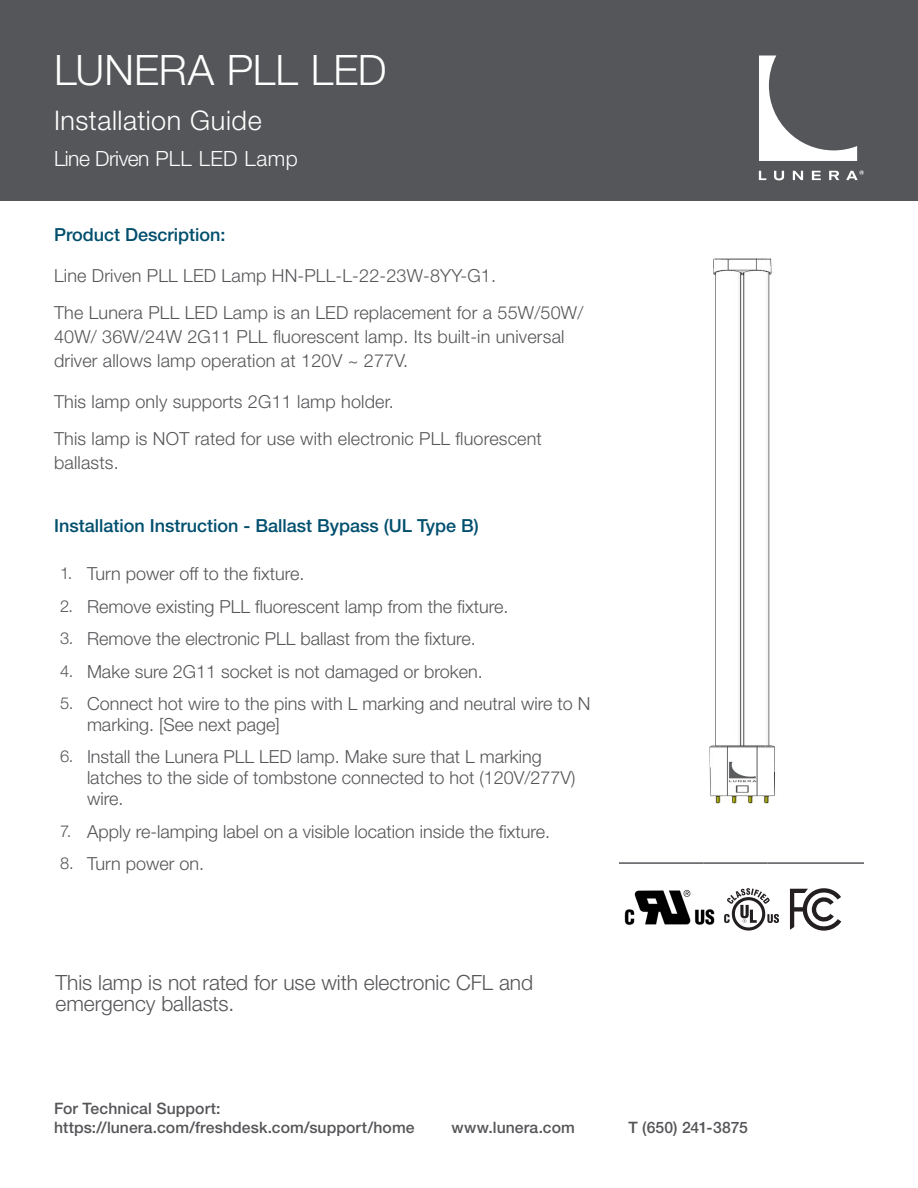
<style>
.page{position:relative;width:918px;height:1188px;background:#fff}
.page>*{position:absolute;margin:0;border:0;box-sizing:border-box;transform-origin:0 0}
.large_title{font:300 42px "Helvetica Neue LT Std";letter-spacing:.005em;color:#fff}
.large_title-2{font:300 27px "Helvetica Neue LT Std";letter-spacing:.02em;color:#fff}
.stat_large_number{font:300 21px/21px "Helvetica Neue LT Std";letter-spacing:-.005em;color:#555659}
.large_title-3{font:300 21px "Helvetica Neue LT Std";letter-spacing:-.015em;color:#fff}
.t1{font:300 18px/24px "Helvetica Neue LT Std";color:#555659}
.t2{font:500 18px "Helvetica Neue LT Std";color:#004f6e}
.t3{font:500 18px "Helvetica Neue LT Std";color:#014e6d}
.stat_large_number-2{font:300 16.5px "Helvetica Neue LT Std";color:#56565a}
.stat_large_number-3{font:500 15.75px "Helvetica Neue LT Std";letter-spacing:.005em;color:#555659}
</style>
<div class="page">
<div style="left:0;top:0;width:918px;height:200px;background:#555659"></div>
<svg style="left:759px;top:56px;width:98px;height:105px"></svg>
<svg style="left:759px;top:171px;width:7px;height:9px"></svg>
<svg style="left:774px;top:171px;width:10px;height:9px"></svg>
<svg style="left:793px;top:171px;width:10px;height:9px"></svg>
<svg style="left:812px;top:171px;width:9px;height:9px"></svg>
<svg style="left:829px;top:171px;width:10px;height:9px"></svg>
<svg style="left:846px;top:170px;width:18px;height:10px"></svg>
<img style="left:709px;top:259px;width:66px;height:544px">
<hr style="left:619px;top:862px;width:85px;height:2px;background:#555659">
<hr style="left:704px;top:862px;width:63px;height:2px;background:#555659">
<hr style="left:767px;top:862px;width:97px;height:2px;background:#555659">
<svg style="left:790px;top:888px;width:51px;height:43px"></svg>
<img style="left:624px;top:889px;width:91px;height:36px">
<svg style="left:724px;top:888px;width:55px;height:43px"></svg>
<p class="large_title" style="left:54px;top:45px;width:334px">LUNERA PLL LED</p>
<p class="large_title-2" style="left:54px;top:104px;width:209px">Installation Guide</p>
<p class="large_title-3" style="left:54px;top:146px;width:246px">Line Driven PLL LED Lamp</p>
<p class="t3" style="left:54px;top:224px;width:173px">Product Description:</p>
<p class="t1" style="left:54px;top:263px;width:444px">Line Driven PLL LED Lamp HN-PLL-L-22-23W-8YY-G1.</p>
<p class="t1" style="left:54px;top:301px;width:531px">The Lunera PLL LED Lamp is an LED replacement for a 55W/50W/<br>40W/ 36W/24W 2G11 PLL fluorescent lamp. Its built-in universal driver allows lamp operation at 120V ~ 277V.</p>
<p class="t1" style="left:54px;top:389px;width:341px">This lamp only supports 2G11 lamp holder.</p>
<p class="t1" style="left:54px;top:427px;width:489px">This lamp is NOT rated for use with electronic PLL fluorescent ballasts.</p>
<p class="t2" style="left:54px;top:514px;width:426px">Installation Instruction - Ballast Bypass (UL Type B)</p>
<p class="stat_large_number-2" style="left:60px;top:563px;width:14px">1.</p>
<p class="t1" style="left:87px;top:562px;width:219px">Turn power off to the fixture.</p>
<p class="stat_large_number-2" style="left:60px;top:596px;width:15px">2.</p>
<p class="t1" style="left:87px;top:594px;width:423px">Remove existing PLL fluorescent lamp from the fixture.</p>
<p class="stat_large_number-2" style="left:60px;top:628px;width:15px">3.</p>
<p class="t1" style="left:87px;top:626px;width:390px">Remove the electronic PLL ballast from the fixture.</p>
<p class="stat_large_number-2" style="left:60px;top:661px;width:15px">4.</p>
<p class="t1" style="left:87px;top:659px;width:397px">Make sure 2G11 socket is not damaged or broken.</p>
<p class="stat_large_number-2" style="left:60px;top:693px;width:15px">5.</p>
<p class="t1" style="left:87px;top:693px;width:505px;line-height:21px">Connect hot wire to the pins with L marking and neutral wire to N marking. [See next page]</p>
<p class="stat_large_number-2" style="left:60px;top:746px;width:15px">6.</p>
<p class="t1" style="left:87px;top:746px;width:490px;line-height:21px">Install the Lunera PLL LED lamp. Make sure that L marking latches to the side of tombstone connected to hot (120V/277V) wire.</p>
<p class="stat_large_number-2" style="left:60px;top:821px;width:13px">7.</p>
<p class="t1" style="left:87px;top:819px;width:465px">Apply re-lamping label on a visible location inside the fixture.</p>
<p class="stat_large_number-2" style="left:60px;top:853px;width:15px">8.</p>
<p class="t1" style="left:87px;top:852px;width:119px">Turn power on.</p>
<p class="stat_large_number" style="left:55px;top:972px;width:479px">This lamp is not rated for use with electronic CFL and emergency ballasts.</p>
<p class="stat_large_number-3" style="left:54px;top:1099px;width:168px">For Technical Support:</p>
<p class="stat_large_number-3" style="left:54px;top:1118px;width:362px">https://lunera.com/freshdesk.com/support/home</p>
<p class="stat_large_number-3" style="left:451px;top:1118px;width:125px">www.lunera.com</p>
<p class="stat_large_number-3" style="left:629px;top:1118px;width:121px">T (650) 241-3875</p>
</div>
